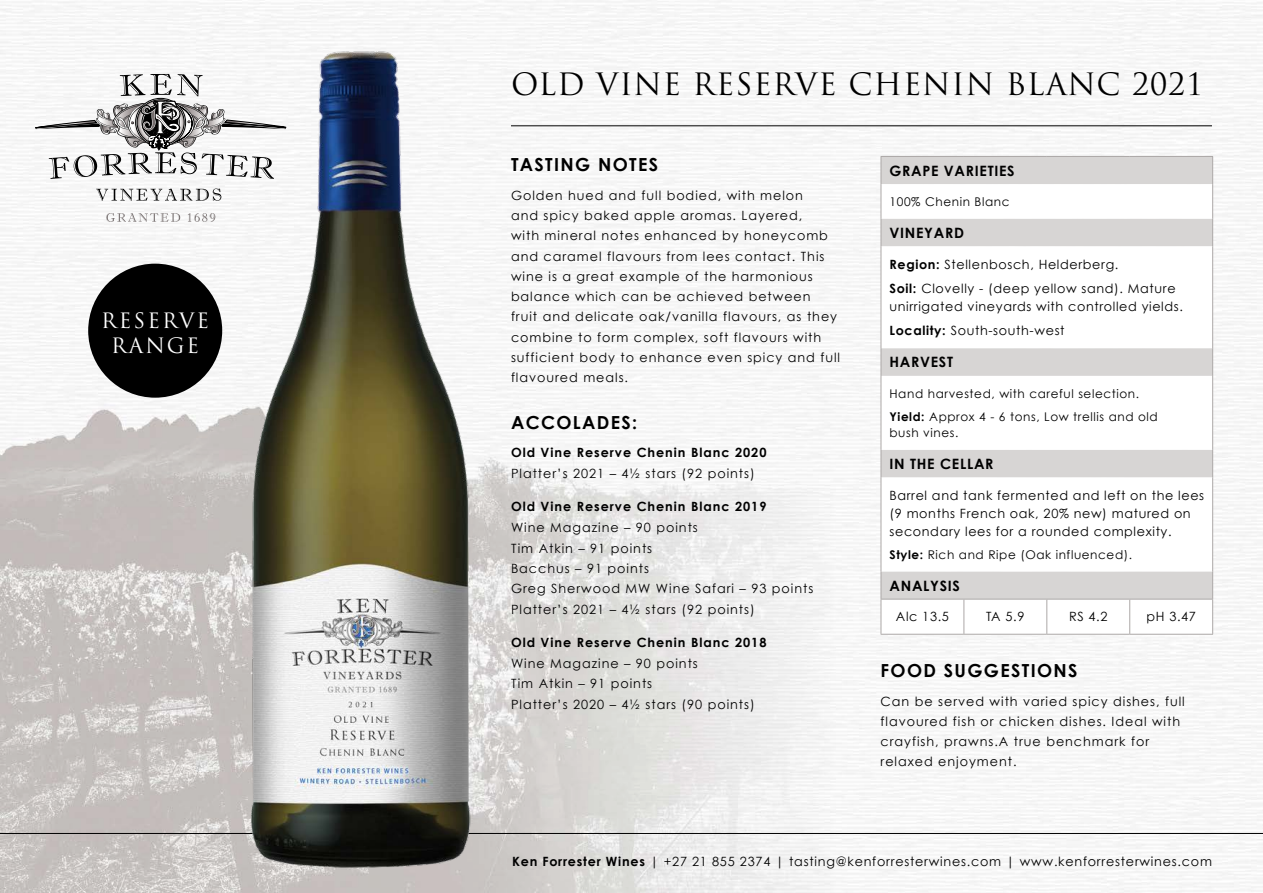
<style>
.page{position:relative;width:1263px;height:893px;background:#fff}
.page>*{position:absolute;margin:0;border:0;box-sizing:border-box;transform-origin:0 0}
.t1{font:30px "Trajan Pro";letter-spacing:.03em;color:#000}
.t2{font:20.7px/24.8px "Trajan Pro";letter-spacing:.1em;color:#fff;text-align:center}
.t3{font:700 18px "Century Gothic";letter-spacing:.075em;color:#000}
.t4{font:700 14.25px "Century Gothic";letter-spacing:.05em;color:#000}
.t5{font:12.75px/20.2px "Century Gothic";letter-spacing:.075em;color:#000}
.t6{font:12.75px/24.5px "Century Gothic";letter-spacing:.05em;color:#000}
.t7{font:700 12.75px "Century Gothic";letter-spacing:.075em;color:#000}
.t8{font:12px/22.8px "Century Gothic";letter-spacing:.05em;color:#000}
.s1{font-weight:700}
</style>
<div class="page">
<img style="left:0;top:0;width:1263px;height:893px">
<svg style="left:30px;top:74px;width:174px;height:165px"></svg>
<hr style="left:0;top:833px;width:1263px;height:1px;background:#000">
<div style="left:88px;top:264px;width:134px;height:134px;background:#000;border-radius:50%"></div>
<hr style="left:511px;top:125px;width:701px;height:1px;background:#000">
<img style="left:204px;top:30px;width:307px;height:863px">
<div style="left:882px;top:157px;width:330px;height:27px;background:#d7d5d4"></div>
<svg style="left:882px;top:184px;width:330px;height:450px"></svg>
<hr style="left:881px;top:156px;width:83px;height:1px;background:#aca8a7">
<svg style="left:881px;top:157px;width:1px;height:27px"></svg>
<hr style="left:964px;top:156px;width:83px;height:1px;background:#aca8a7">
<hr style="left:1047px;top:156px;width:83px;height:1px;background:#aca8a7">
<hr style="left:1130px;top:156px;width:83px;height:1px;background:#aca8a7">
<svg style="left:1212px;top:157px;width:1px;height:27px"></svg>
<hr style="left:881px;top:184px;width:1px;height:35px;background:#aca8a7">
<hr style="left:1212px;top:184px;width:1px;height:35px;background:#aca8a7">
<svg style="left:881px;top:219px;width:1px;height:27px"></svg>
<svg style="left:1212px;top:219px;width:1px;height:27px"></svg>
<hr style="left:881px;top:246px;width:1px;height:102px;background:#aca8a7">
<hr style="left:1212px;top:246px;width:1px;height:102px;background:#aca8a7">
<svg style="left:881px;top:348px;width:1px;height:28px"></svg>
<svg style="left:1212px;top:348px;width:1px;height:28px"></svg>
<hr style="left:881px;top:376px;width:1px;height:74px;background:#aca8a7">
<hr style="left:1212px;top:376px;width:1px;height:74px;background:#aca8a7">
<svg style="left:881px;top:450px;width:1px;height:27px"></svg>
<svg style="left:1212px;top:450px;width:1px;height:27px"></svg>
<hr style="left:881px;top:477px;width:1px;height:94px;background:#aca8a7">
<hr style="left:1212px;top:477px;width:1px;height:94px;background:#aca8a7">
<svg style="left:881px;top:571px;width:1px;height:28px"></svg>
<svg style="left:1212px;top:571px;width:1px;height:28px"></svg>
<hr style="left:881px;top:599px;width:83px;height:1px;background:#aca8a7">
<hr style="left:881px;top:599px;width:1px;height:35px;background:#aca8a7">
<hr style="left:964px;top:599px;width:83px;height:1px;background:#aca8a7">
<hr style="left:963px;top:599px;width:1px;height:35px;background:#aca8a7">
<hr style="left:1047px;top:599px;width:83px;height:1px;background:#aca8a7">
<hr style="left:1046px;top:599px;width:1px;height:35px;background:#aca8a7">
<hr style="left:1130px;top:599px;width:83px;height:1px;background:#aca8a7">
<hr style="left:1129px;top:599px;width:1px;height:35px;background:#aca8a7">
<hr style="left:1212px;top:599px;width:1px;height:35px;background:#aca8a7">
<hr style="left:881px;top:634px;width:83px;height:1px;background:#aca8a7">
<hr style="left:964px;top:634px;width:83px;height:1px;background:#aca8a7">
<hr style="left:1047px;top:634px;width:83px;height:1px;background:#aca8a7">
<hr style="left:1130px;top:634px;width:83px;height:1px;background:#aca8a7">
<h2 class="t2" style="left:101px;top:308px;width:109px">RESERVE<br>RANGE</h2>
<h1 class="t1" style="left:511px;top:65px;width:694px">OLD VINE RESERVE CHENIN BLANC 2021</h1>
<h3 class="t3" style="left:511px;top:153px;width:149px">TASTING NOTES</h3>
<p class="t5" style="left:511px;top:185px;width:331px">Golden hued and full bodied, with melon<br>and spicy baked apple aromas. Layered,<br>with mineral notes enhanced by honeycomb and caramel flavours from lees contact. This wine is a great example of the harmonious balance which can be achieved between<br>fruit and delicate oak/vanilla flavours, as they combine to form complex, soft flavours with sufficient body to enhance even spicy and full flavoured meals.</p>
<h3 class="t3" style="left:511px;top:411px;width:128px">ACCOLADES:</h3>
<p class="t7" style="left:511px;top:445px;width:257px">Old Vine Reserve Chenin Blanc 2020</p>
<p class="t5" style="left:511px;top:463px;width:245px">Platter’s 2021 – 4½ stars (92 points)</p>
<p class="t7" style="left:511px;top:499px;width:257px">Old Vine Reserve Chenin Blanc 2019</p>
<p class="t5" style="left:511px;top:517px;width:304px">Wine Magazine – 90 points<br>Tim Atkin – 91 points<br>Bacchus – 91 points<br>Greg Sherwood MW Wine Safari – 93 points<br>Platter’s 2021 – 4½ stars (92 points)</p>
<p class="t7" style="left:511px;top:634px;width:257px">Old Vine Reserve Chenin Blanc 2018</p>
<p class="t5" style="left:511px;top:653px;width:245px">Wine Magazine – 90 points<br>Tim Atkin – 91 points<br>Platter’s 2020 – 4½ stars (90 points)</p>
<p class="t4" style="left:889px;top:161px;width:127px">GRAPE VARIETIES</p>
<p class="t8" style="left:889px;top:190px;width:121px">100% Chenin Blanc</p>
<p class="t4" style="left:889px;top:224px;width:76px">VINEYARD</p>
<p class="t6" style="left:889px;top:252px;width:288px"><span class="s1">Region:</span> Stellenbosch, Helderberg.<br><span class="s1">Soil:</span> Clovelly - (deep yellow sand). Mature</p>
<p class="t6" style="left:889px;top:294px;width:295px">unirrigated vineyards with controlled yields.<br><span class="s1">Locality:</span> South-south-west</p>
<p class="t4" style="left:889px;top:353px;width:65px">HARVEST</p>
<p class="t8" style="left:889px;top:382px;width:270px">Hand harvested, with careful selection.<br><span class="s1">Yield:</span> Approx 4 - 6 tons, Low trellis and old</p>
<p class="t8" style="left:889px;top:421px;width:70px">bush vines.</p>
<p class="t4" style="left:889px;top:455px;width:106px">IN THE CELLAR</p>
<p class="t6" style="left:889px;top:486px;width:316px;line-height:18px">Barrel and tank fermented and left on the lees (9 months French oak, 20% new) matured on secondary lees for a rounded complexity.</p>
<p class="t8" style="left:889px;top:543px;width:244px"><span class="s1">Style:</span> Rich and Ripe (Oak influenced).</p>
<p class="t4" style="left:889px;top:576px;width:72px">ANALYSIS</p>
<p class="t5" style="left:896px;top:607px;width:54px">Alc 13.5</p>
<p class="t5" style="left:986px;top:607px;width:40px">TA 5.9</p>
<p class="t5" style="left:1069px;top:607px;width:40px">RS 4.2</p>
<p class="t5" style="left:1146px;top:607px;width:51px">pH 3.47</p>
<h3 class="t3" style="left:881px;top:659px;width:199px">FOOD SUGGESTIONS</h3>
<p class="t5" style="left:881px;top:691px;width:306px">Can be served with varied spicy dishes, full flavoured fish or chicken dishes. Ideal with crayfish, prawns.A true benchmark for relaxed enjoyment.</p>
<p class="t5" style="left:512px;top:851px;width:701px"><span class="s1">Ken Forrester Wines</span> | +27 21 855 2374 | tasting@kenforresterwines.com | www.kenforresterwines.com</p>
</div>
